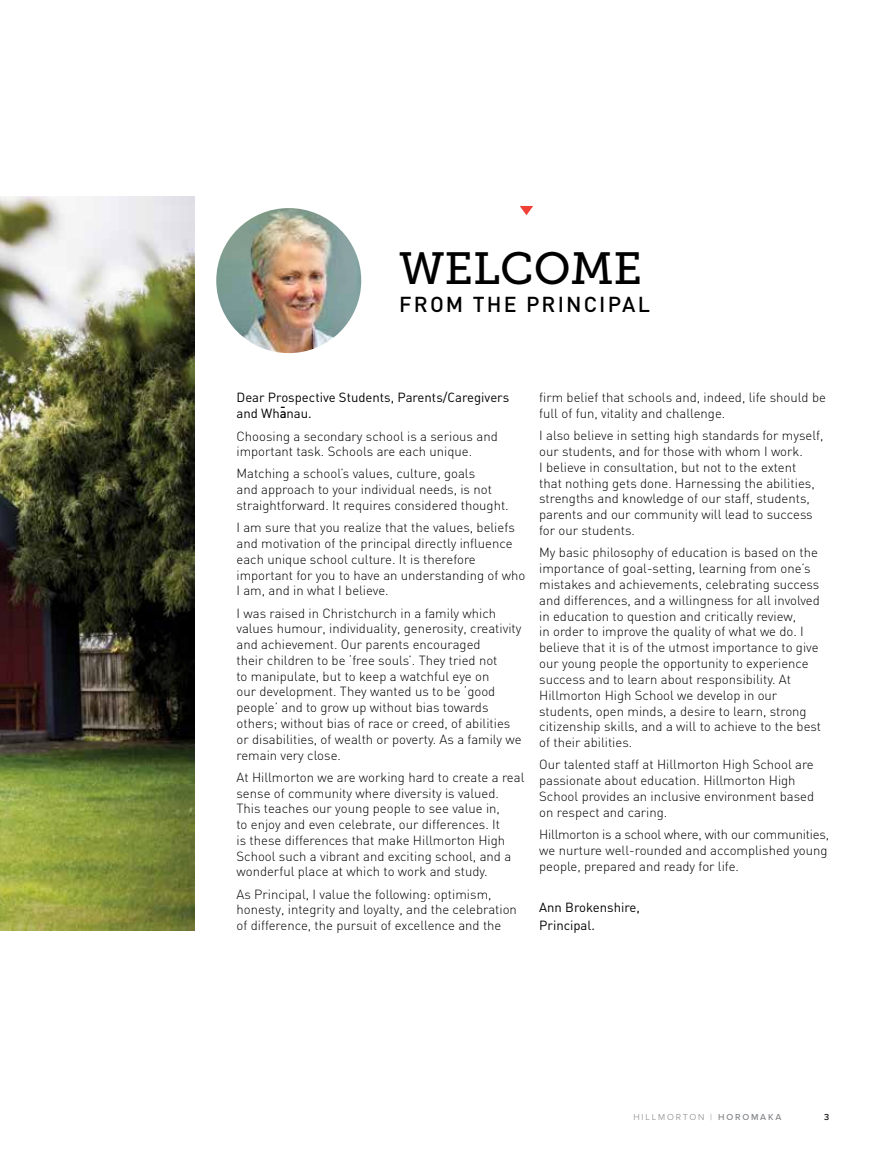
<style>
.page{position:relative;width:893px;height:1170px;background:#fff}
.page>*{position:absolute;margin:0;border:0;box-sizing:border-box;transform-origin:0 0}
.t1{font:45px "Museo Slab 500";color:#000}
.t2{font:500 21.3px "DIN";letter-spacing:.1em;color:#000}
.t3{font:300 13.2px/15.8px "DIN";color:#000}
.t4{font:13.2px/16.2px "DIN Regular Alternate";color:#000}
.t5{font:500 13.2px "DIN";color:#000}
.t6{font:300 9px "Proxima Nova";letter-spacing:.2em;color:#808285}
.t7{font:500 9px "Proxima Nova";color:#000}
.s1{font-family:"DIN";font-weight:500}
.s2{font-weight:500}
</style>
<div class="page">
<img style="left:0;top:196px;width:195px;height:734px">
<svg style="left:520px;top:206px;width:13px;height:9px"></svg>
<img style="left:216px;top:208px;width:145px;height:145px;border-radius:72px">
<h1 class="t1" style="left:399px;top:243px;width:244px">WELCOME</h1>
<h2 class="t2" style="left:399px;top:291px;width:252px">FROM THE PRINCIPAL</h2>
<p class="t4" style="left:236px;top:389px;width:274px">Dear Prospective Students, Parents/Caregivers and Wh<span class="s1">a</span>nau.</p>
<p class="t5" style="left:280px;top:397px;width:7px">-</p>
<p class="t3" style="left:236px;top:427px;width:263px">Choosing a secondary school is a serious and important task. Schools are each unique.</p>
<p class="t3" style="left:236px;top:465px;width:274px">Matching a school’s values, culture, goals<br>and approach to your individual needs, is not straightforward. It requires considered thought.</p>
<p class="t3" style="left:236px;top:519px;width:290px">I am sure that you realize that the values, beliefs and motivation of the principal directly influence each unique school culture. It is therefore important for you to have an understanding of who I am, and in what I believe.</p>
<p class="t3" style="left:236px;top:604px;width:287px">I was raised in Christchurch in a family which values humour, individuality, generosity, creativity and achievement. Our parents encouraged<br>their children to be ‘free souls’. They tried not<br>to manipulate, but to keep a watchful eye on<br>our development. They wanted us to be ‘good people’ and to grow up without bias towards others; without bias of race or creed, of abilities or disabilities, of wealth or poverty. As a family we remain very close.</p>
<p class="t3" style="left:236px;top:769px;width:289px">At Hillmorton we are working hard to create a real sense of community where diversity is valued.<br>This teaches our young people to see value in,<br>to enjoy and even celebrate, our differences. It<br>is these differences that make Hillmorton High School such a vibrant and exciting school, and a wonderful place at which to work and study.</p>
<p class="t3" style="left:236px;top:885px;width:282px">As Principal, I value the following: optimism, honesty, integrity and loyalty, and the celebration of difference, the pursuit of excellence and the</p>
<p class="t3" style="left:539px;top:389px;width:288px">firm belief that schools and, indeed, life should be full of fun, vitality and challenge.</p>
<p class="t3" style="left:539px;top:427px;width:286px">I also believe in setting high standards for myself, our students, and for those with whom I work.<br>I believe in consultation, but not to the extent<br>that nothing gets done. Harnessing the abilities, strengths and knowledge of our staff, students, parents and our community will lead to success for our students.</p>
<p class="t3" style="left:539px;top:544px;width:283px">My basic philosophy of education is based on the importance of goal-setting, learning from one’s mistakes and achievements, celebrating success and differences, and a willingness for all involved in education to question and critically review,<br>in order to improve the quality of what we do. I believe that it is of the utmost importance to give our young people the opportunity to experience success and to learn about responsibility. At Hillmorton High School we develop in our students, open minds, a desire to learn, strong citizenship skills, and a will to achieve to the best of their abilities.</p>
<p class="t3" style="left:539px;top:756px;width:276px">Our talented staff at Hillmorton High School are passionate about education. Hillmorton High School provides an inclusive environment based on respect and caring.</p>
<p class="t3" style="left:539px;top:826px;width:291px">Hillmorton is a school where, with our communities, we nurture well-rounded and accomplished young people, prepared and ready for life.</p>
<p class="t4" style="left:539px;top:898px;width:102px;line-height:18px">Ann Brokenshire,<br>Principal.</p>
<p class="t6" style="left:633px;top:1111px;width:149px">HILLMORTON | <span class="s2">HOROMAKA</span></p>
<p class="t7" style="left:824px;top:1111px;width:7px">3</p>
</div>
